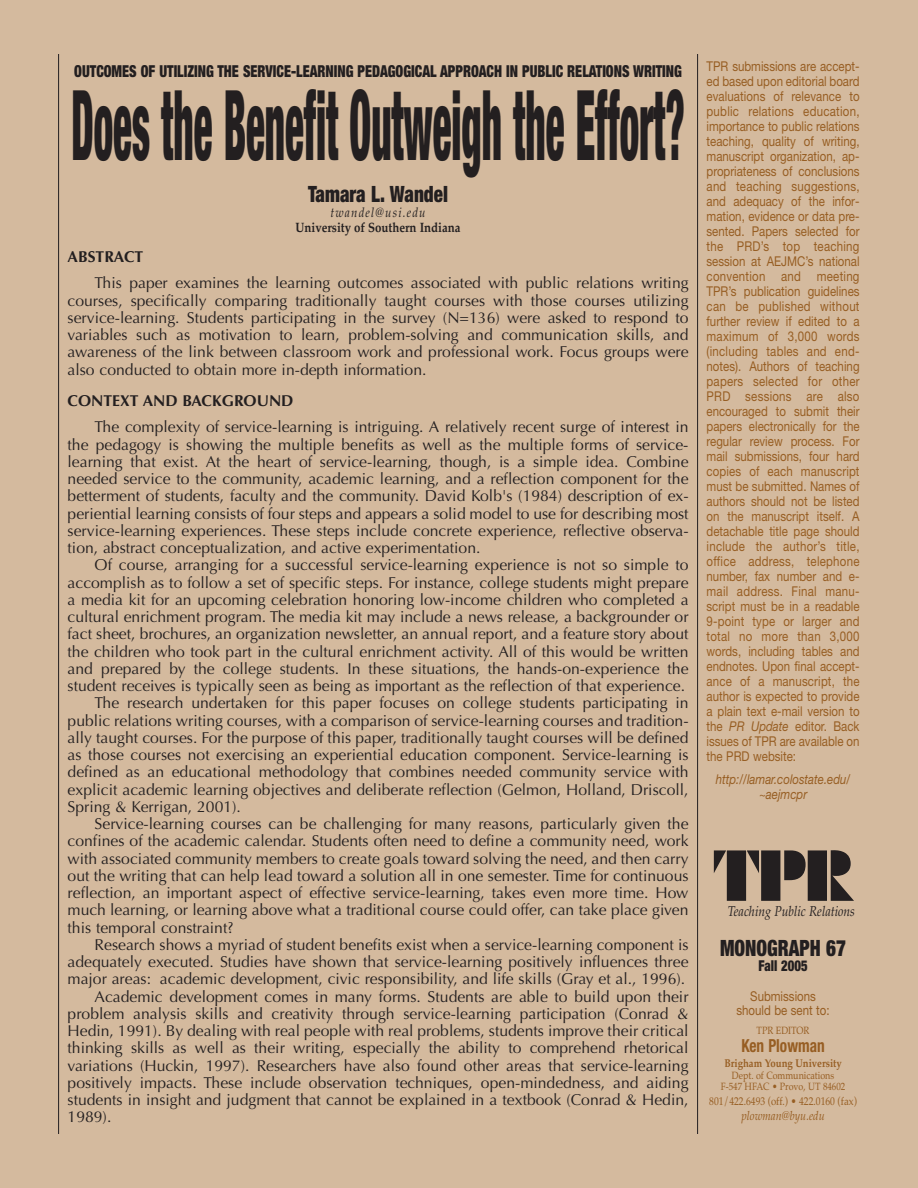
<style>
.page{position:relative;width:918px;height:1188px;background:#d4ba9e}
.page>*{position:absolute;margin:0;border:0;box-sizing:border-box;transform-origin:0 0}
.t1{font:900 condensed 97.5px "Helvetica Neue";color:#231f20;scale:.4 1}
.t2{font:72px "Block";color:#231f20;scale:.85 1}
.t3{font:900 condensed 22.5px "Helvetica Neue";color:#231f20;scale:.85 1}
.t4{font:700 condensed 18px "Helvetica Neue";color:#975e23;scale:.85 1}
.t5{font:900 condensed 16.5px "Helvetica Neue";color:#231f20;scale:.85 1}
.t6{font:15.75px/17.2px "Optima";color:#231f20;text-align:justify}
.t7{font:700 15.75px "Optima";color:#231f20}
.t8{font:900 condensed 15px "Helvetica Neue";color:#231f20;scale:.85 1}
.t9{font:italic 14.25px "Palatino";color:#231f20;scale:.85 1}
.t10{font:13.5px/15px "Helvetica Neue";color:#975e23;text-align:justify;scale:.85 1}
.t11{font:italic 13.5px/15px "Helvetica Neue";color:#975e23;text-align:center;scale:.85 1}
.t12{font:700 13.5px "Palatino";color:#231f20;scale:.85 1}
.t13{font:italic 13.5px "Palatino";letter-spacing:.1em;color:#231f20;scale:.85 1}
.t14{font:italic 12.75px "Palatino";color:#975e23;scale:.85 1}
.t15{font:11.25px "Palatino";color:#975e23;scale:.85 1}
.t16{font:700 11.25px "Palatino";color:#975e23;scale:.85 1}
.t17{font:10.5px/10.5px "Palatino";color:#975e23;text-align:center;scale:.85 1}
.s1{font-style:italic}
</style>
<div class="page">
<hr style="left:697px;top:54px;width:1px;height:1080px;background:#231f20">
<hr style="left:58px;top:54px;width:1px;height:1080px;background:#231f20">
<p class="t5" style="left:74px;top:61px;width:716px">OUTCOMES OF UTILIZING THE SERVICE-LEARNING PEDAGOGICAL APPROACH IN PUBLIC RELATIONS WRITING</p>
<h1 class="t1" style="left:71px;top:65px;width:1535px">Does the Benefit Outweigh the Effort?</h1>
<h3 class="t3" style="left:308px;top:180px;width:166px">Tamara L. Wandel</h3>
<p class="t13" style="left:331px;top:205px;width:113px">twandel@usi.edu</p>
<p class="t12" style="left:296px;top:220px;width:196px">University of Southern Indiana</p>
<p class="t7" style="left:68px;top:247px;width:77px">ABSTRACT</p>
<p class="t6" style="left:68px;top:275px;width:623px;text-indent:27px">This paper examines the learning outcomes associated with public relations writing courses, specifically comparing traditionally taught courses with those courses utilizing service-learning. Students participating in the survey (N=136) were asked to respond to variables such as motivation to learn, problem-solving and communication skills, and awareness of the link between classroom work and professional work. Focus groups were also conducted to obtain more in-depth information.</p>
<p class="t7" style="left:68px;top:391px;width:227px">CONTEXT AND BACKGROUND</p>
<p class="t6" style="left:68px;top:419px;width:623px;text-indent:27px">The complexity of service-learning is intriguing. A relatively recent surge of interest in the pedagogy is showing the multiple benefits as well as the multiple forms of service&shy;learning that exist. At the heart of service-learning, though, is a simple idea. Combine needed service to the community, academic learning, and a reflection component for the betterment of students, faculty and the community. David Kolb's (1984) description of ex&shy;periential learning consists of four steps and appears a solid model to use for describing most service-learning experiences. These steps include concrete experience, reflective observa&shy;tion, abstract conceptualization, and active experimentation.</p>
<p class="t6" style="left:95px;top:557px;width:596px">Of course, arranging for a successful service-learning experience is not so simple to</p>
<p class="t6" style="left:68px;top:574px;width:623px">accomplish as to follow a set of specific steps. For instance, college students might prepare</p>
<p class="t6" style="left:68px;top:591px;width:622px">a media kit for an upcoming celebration honoring low-income children who completed a</p>
<p class="t6" style="left:68px;top:608px;width:623px">cultural enrichment program. The media kit may include a news release, a backgrounder or</p>
<p class="t6" style="left:68px;top:626px;width:622px">fact sheet, brochures, an organization newsletter, an annual report, and a feature story about</p>
<p class="t6" style="left:68px;top:643px;width:622px">the children who took part in the cultural enrichment activity. All of this would be written</p>
<p class="t6" style="left:68px;top:660px;width:623px">and prepared by the college students. In these situations, the hands-on-experience the</p>
<p class="t6" style="left:68px;top:677px;width:619px">student receives is typically seen as being as important as the reflection of that experience.</p>
<p class="t6" style="left:95px;top:695px;width:596px">The research undertaken for this paper focuses on college students participating in</p>
<p class="t6" style="left:68px;top:712px;width:623px">public relations writing courses, with a comparison of service-learning courses and tradition-</p>
<p class="t6" style="left:68px;top:729px;width:622px">ally taught courses. For the purpose of this paper, traditionally taught courses will be defined</p>
<p class="t6" style="left:68px;top:746px;width:622px">as those courses not exercising an experiential education component. Service-learning is</p>
<p class="t6" style="left:68px;top:764px;width:623px">defined as an educational methodology that combines needed community service with</p>
<p class="t6" style="left:68px;top:781px;width:622px">explicit academic learning objectives and deliberate reflection (Gelmon, Holland, Driscoll,</p>
<p class="t6" style="left:68px;top:798px;width:175px">Spring &amp; Kerrigan, 2001).</p>
<p class="t6" style="left:95px;top:815px;width:595px">Service-learning courses can be challenging for many reasons, particularly given the</p>
<p class="t6" style="left:68px;top:833px;width:623px">confines of the academic calendar. Students often need to define a community need, work</p>
<p class="t6" style="left:68px;top:850px;width:623px">with associated community members to create goals toward solving the need, and then carry</p>
<p class="t6" style="left:68px;top:867px;width:622px">out the writing that can help lead toward a solution all in one semester. Time for continuous</p>
<p class="t6" style="left:68px;top:884px;width:622px">reflection, an important aspect of effective service-learning, takes even more time. How</p>
<p class="t6" style="left:68px;top:902px;width:622px">much learning, or learning above what a traditional course could offer, can take place given</p>
<p class="t6" style="left:68px;top:919px;width:167px">this temporal constraint?</p>
<p class="t6" style="left:95px;top:936px;width:595px">Research shows a myriad of student benefits exist when a service-learning component is</p>
<p class="t6" style="left:68px;top:953px;width:622px">adequately executed. Studies have shown that service-learning positively influences three</p>
<p class="t6" style="left:68px;top:971px;width:619px">major areas: academic development, civic responsibility, and life skills (Gray et al., 1996).</p>
<p class="t6" style="left:95px;top:988px;width:596px">Academic development comes in many forms. Students are able to build upon their</p>
<p class="t6" style="left:68px;top:1005px;width:623px">problem analysis skills and creativity through service-learning participation (Conrad &amp;</p>
<p class="t6" style="left:68px;top:1022px;width:623px">Hedin, 1991). By dealing with real people with real problems, students improve their critical</p>
<p class="t6" style="left:68px;top:1040px;width:622px">thinking skills as well as their writing, especially the ability to comprehend rhetorical</p>
<p class="t6" style="left:68px;top:1057px;width:623px">variations (Huckin, 1997). Researchers have also found other areas that service-learning</p>
<p class="t6" style="left:68px;top:1074px;width:623px">positively impacts. These include observation techniques, open-mindedness, and aiding</p>
<p class="t6" style="left:68px;top:1091px;width:622px">students in insight and judgment that cannot be explained in a textbook (Conrad &amp; Hedin,</p>
<p class="t6" style="left:68px;top:1109px;width:45px">1989).</p>
<p class="t10" style="left:707px;top:59px;width:182px">TPR submissions are accept&shy;ed based upon editorial board evaluations of relevance to public relations education, importance to public relations teaching, quality of writing, manuscript organization, ap&shy;propriateness of conclusions and teaching suggestions, and adequacy of the infor&shy;mation, evidence or data pre&shy;sented. Papers selected for the PRD’s top teaching session at AEJMC’s national convention and meeting TPR’s publication guidelines can be published without further review if edited to a maximum of 3,000 words (including tables and end&shy;notes). Authors of teaching papers selected for other PRD sessions are also encouraged to submit their papers electronically for the regular review process. For mail submissions, four hard copies of each manuscript must be submitted. Names of authors should not be listed on the manuscript itself. A detachable title page should include the author’s title, office address, telephone number, fax number and e&shy;mail address. Final manu&shy;script must be in a readable 9-point type or larger and total no more than 3,000 words, including tables and endnotes. Upon final accept&shy;ance of a manuscript, the author is expected to provide a plain text e-mail version to the <span class="s1">PR Update</span> editor. Back issues of TPR are available on the PRD website:</p>
<p class="t11" style="left:716px;top:771px;width:160px">http://lamar.colostate.edu/ ~aejmcpr</p>
<h2 class="t2" style="left:714px;top:823px;width:164px">TPR</h2>
<p class="t9" style="left:728px;top:903px;width:151px">Teaching Public Relations</p>
<h3 class="t3" style="left:720px;top:934px;width:150px">MONOGRAPH 67</h3>
<p class="t8" style="left:758px;top:957px;width:59px">Fall 2005</p>
<p class="t10" style="left:736px;top:990px;width:111px;line-height:13.5px;text-align:center">Submissions should be sent to:</p>
<p class="t17" style="left:757px;top:1025px;width:64px">TPR EDITOR</p>
<p class="t4" style="left:741px;top:1035px;width:100px">Ken Plowman</p>
<p class="t16" style="left:725px;top:1057px;width:139px">Brigham Young University</p>
<p class="t17" style="left:721px;top:1070px;width:148px">Dept. of Communications<br>F-547 HFAC • Provo, UT 84602</p>
<p class="t15" style="left:709px;top:1094px;width:175px">801/422.6493 (off.) • 422.0160 (fax)</p>
<p class="t14" style="left:741px;top:1108px;width:99px">plowman@byu.edu</p>
</div>
